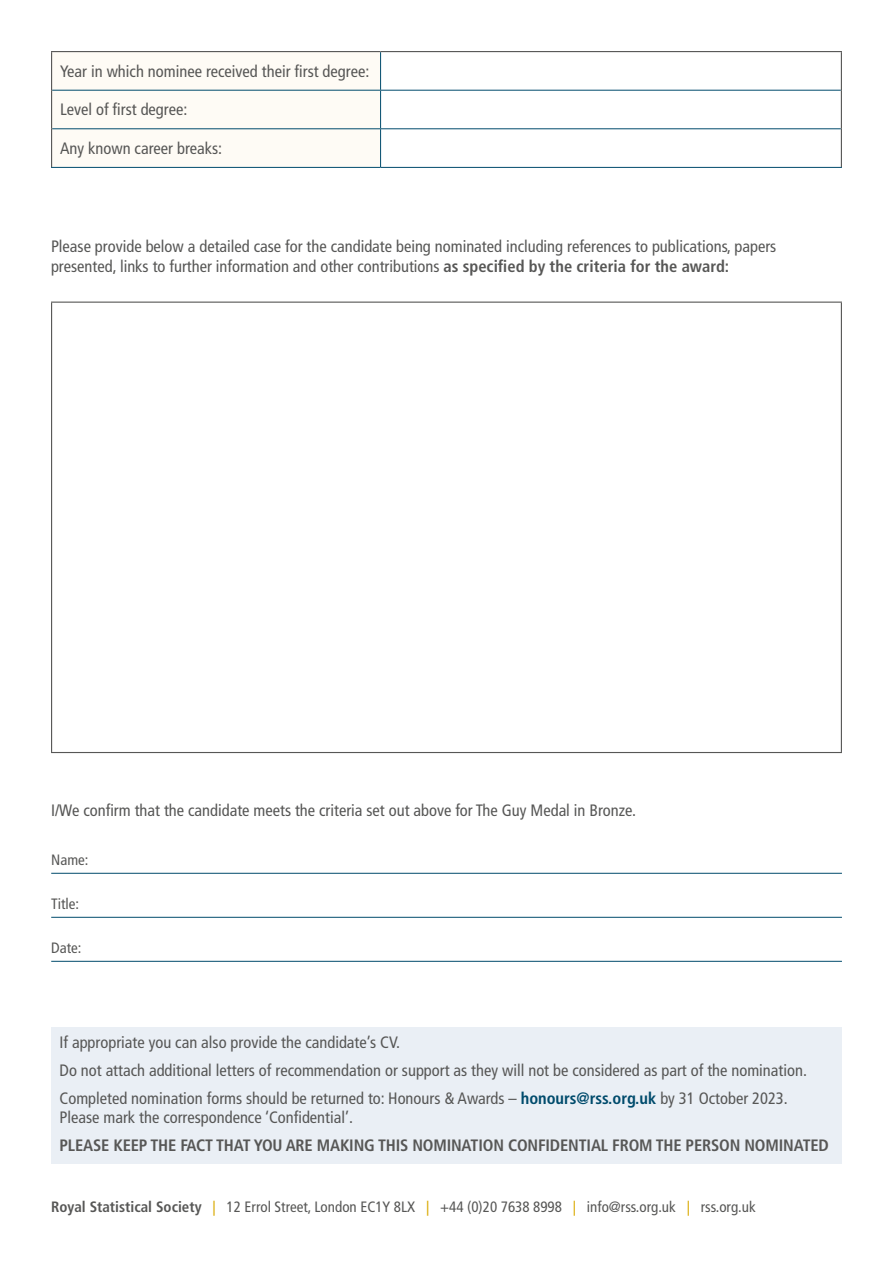
<style>
.page{position:relative;width:893px;height:1263px;background:#fff}
.page>*{position:absolute;margin:0;border:0;box-sizing:border-box;transform-origin:0 0}
.t1{font:condensed 16.5px/19.5px "Frutiger LT Std";color:#575756}
.t2{font:700 condensed 16.5px "Frutiger LT Std";letter-spacing:-.01em;color:#575756}
.t3{font:condensed 15px "Frutiger LT Std";color:#575756}
.s1{font-weight:700}
.s2{font-weight:700;color:#004b6c}
.s3{color:#d9a900}
</style>
<div class="page">
<div style="left:51px;top:1027px;width:791px;height:136px;background:#eaeff5"></div>
<hr style="left:51px;top:873px;width:791px;height:1px;background:#004b6c">
<hr style="left:51px;top:917px;width:791px;height:1px;background:#004b6c">
<hr style="left:51px;top:961px;width:791px;height:1px;background:#004b6c">
<hr style="left:51px;top:302px;width:791px;height:1px;background:#575756">
<hr style="left:51px;top:303px;width:1px;height:449px;background:#575756">
<hr style="left:841px;top:303px;width:1px;height:449px;background:#575756">
<hr style="left:51px;top:752px;width:791px;height:1px;background:#575756">
<div style="left:52px;top:52px;width:328px;height:115px;background:#fefbf5"></div>
<hr style="left:380px;top:52px;width:1px;height:38px;background:#004b6c">
<hr style="left:52px;top:90px;width:329px;height:1px;background:#004b6c">
<hr style="left:381px;top:90px;width:460px;height:1px;background:#004b6c">
<hr style="left:380px;top:91px;width:1px;height:37px;background:#004b6c">
<hr style="left:52px;top:128px;width:329px;height:1px;background:#004b6c">
<hr style="left:381px;top:128px;width:460px;height:1px;background:#004b6c">
<hr style="left:380px;top:129px;width:1px;height:38px;background:#004b6c">
<hr style="left:51px;top:167px;width:330px;height:1px;background:#004b6c">
<hr style="left:381px;top:167px;width:461px;height:1px;background:#004b6c">
<hr style="left:51px;top:51px;width:330px;height:1px;background:#575756">
<hr style="left:51px;top:52px;width:1px;height:38px;background:#575756">
<hr style="left:381px;top:51px;width:461px;height:1px;background:#575756">
<hr style="left:841px;top:52px;width:1px;height:38px;background:#575756">
<hr style="left:51px;top:90px;width:1px;height:39px;background:#575756">
<hr style="left:841px;top:90px;width:1px;height:39px;background:#575756">
<hr style="left:51px;top:129px;width:1px;height:38px;background:#575756">
<hr style="left:841px;top:129px;width:1px;height:38px;background:#575756">
<p class="t1" style="left:60px;top:61px;width:311px">Year in which nominee received their first degree:</p>
<p class="t1" style="left:60px;top:100px;width:129px">Level of first degree:</p>
<p class="t1" style="left:60px;top:139px;width:164px">Any known career breaks:</p>
<p class="t1" style="left:51px;top:237px;width:727px">Please provide below a detailed case for the candidate being nominated including references to publications, papers presented, links to further information and other contributions <span class="s1">as specified by the criteria for the award:</span></p>
<p class="t1" style="left:51px;top:800px;width:586px">I/We confirm that the candidate meets the criteria set out above for The Guy Medal in Bronze.</p>
<p class="t3" style="left:51px;top:851px;width:39px">Name:</p>
<p class="t3" style="left:51px;top:895px;width:30px">Title:</p>
<p class="t3" style="left:51px;top:939px;width:32px">Date:</p>
<p class="t1" style="left:60px;top:1032px;width:342px">If appropriate you can also provide the candidate’s CV.</p>
<p class="t1" style="left:60px;top:1060px;width:749px">Do not attach additional letters of recommendation or support as they will not be considered as part of the nomination.</p>
<p class="t1" style="left:60px;top:1088px;width:730px">Completed nomination forms should be returned to: Honours &amp; Awards – <span class="s2">honours@rss.org.uk</span> by 31 October 2023.<br>Please mark the correspondence ‘Confidential’.</p>
<p class="t2" style="left:60px;top:1136px;width:771px">PLEASE KEEP THE FACT THAT YOU ARE MAKING THIS NOMINATION CONFIDENTIAL FROM THE PERSON NOMINATED</p>
<p class="t3" style="left:51px;top:1197px;width:706px"><span class="s1">Royal Statistical Society</span> <span class="s3">|</span> 12 Errol Street, London EC1Y 8LX <span class="s3">|</span> +44 (0)20 7638 8998 <span class="s3">|</span> info@rss.org.uk <span class="s3">|</span> rss.org.uk</p>
</div>
